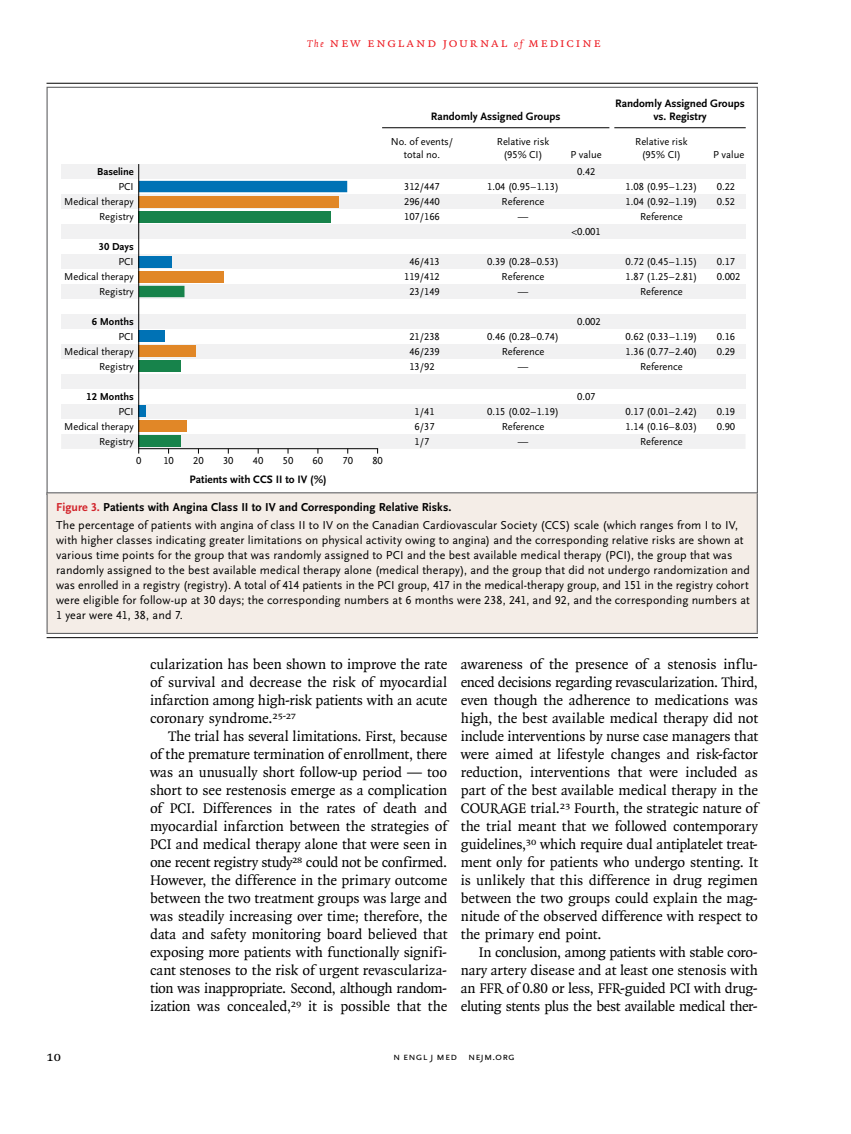
<style>
.page{position:relative;width:851px;height:1134px;background:#fff}
.page>*{position:absolute;margin:0;border:0;box-sizing:border-box;transform-origin:0 0}
.t1{font:15px/18px "OTNEJM Quadraat";letter-spacing:-.01em;color:#000;text-align:justify}
.t2{font:14.25px "OTNEJM Quadraat Cap";color:#000}
.t3{font:13.5px "OTNEJM Quadraat Cap";letter-spacing:.11em;color:#ed1d24}
.t4{font:12px/15px "OTNEJM Scala Sans LF";letter-spacing:.005em;color:#000}
.t5{font:700 11.25px/12.8px "OTNEJM Scala Sans LF";color:#000;text-align:center}
.t6{font:10.8px "OTNEJM Scala Sans LF Cap";letter-spacing:.01em;color:#000}
.t7{font:10.5px/15px "OTNEJM Scala Sans LF";color:#000;text-align:center}
.t8{font:700 10.5px "OTNEJM Scala Sans LF";color:#000}
.s1{font-family:"OTNEJM Quadraat";font-style:italic;font-size:10.5px}
.s2{font-weight:700;color:#d2232a}
.s3{font-weight:700}
</style>
<div class="page">
<hr style="left:46px;top:83px;width:712px;height:1px;background:#000">
<div style="left:61px;top:194px;width:684px;height:15px;background:#f1f1f2"></div>
<div style="left:61px;top:164px;width:684px;height:15px;background:#f1f1f2"></div>
<div style="left:61px;top:224px;width:684px;height:15px;background:#f1f1f2"></div>
<div style="left:61px;top:254px;width:684px;height:15px;background:#f1f1f2"></div>
<div style="left:61px;top:284px;width:684px;height:15px;background:#f1f1f2"></div>
<div style="left:61px;top:314px;width:684px;height:15px;background:#f1f1f2"></div>
<div style="left:61px;top:344px;width:684px;height:15px;background:#f1f1f2"></div>
<div style="left:61px;top:374px;width:684px;height:15px;background:#f1f1f2"></div>
<div style="left:61px;top:404px;width:684px;height:15px;background:#f1f1f2"></div>
<div style="left:61px;top:434px;width:684px;height:15px;background:#f1f1f2"></div>
<hr style="left:139px;top:448px;width:238px;height:1px;background:#000">
<hr style="left:382px;top:127px;width:227px;height:1px;background:#000">
<hr style="left:614px;top:127px;width:131px;height:1px;background:#000">
<div style="left:139px;top:181px;width:208px;height:11px;background:#0072b5"></div>
<div style="left:139px;top:196px;width:200px;height:11px;background:#e18727"></div>
<div style="left:139px;top:211px;width:192px;height:11px;background:#17834b"></div>
<div style="left:139px;top:256px;width:33px;height:11px;background:#0072b5"></div>
<div style="left:139px;top:271px;width:85px;height:11px;background:#e18727"></div>
<svg style="left:139px;top:286px;width:45px;height:11px"></svg>
<div style="left:139px;top:331px;width:26px;height:11px;background:#0072b5"></div>
<div style="left:139px;top:346px;width:57px;height:11px;background:#e18727"></div>
<div style="left:139px;top:361px;width:42px;height:11px;background:#17834b"></div>
<div style="left:139px;top:406px;width:7px;height:11px;background:#0072b5"></div>
<div style="left:139px;top:421px;width:48px;height:11px;background:#e18727"></div>
<div style="left:139px;top:436px;width:42px;height:11px;background:#17834b"></div>
<hr style="left:138px;top:164px;width:1px;height:285px;background:#000">
<div style="left:47px;top:493px;width:710px;height:140px;background:#f4ede7"></div>
<hr style="left:46px;top:493px;width:2px;height:140px;background:#636466">
<hr style="left:756px;top:493px;width:1px;height:140px;background:#636466">
<hr style="left:46px;top:492px;width:711px;height:1px;background:#636466">
<hr style="left:46px;top:633px;width:711px;height:1px;background:#636466">
<hr style="left:47px;top:637px;width:711px;height:1px;background:#000">
<p class="t8" style="left:97px;top:166px;width:38px">Baseline</p>
<p class="t7" style="left:64px;top:179px;width:71px;text-align:right">PCI<br>Medical therapy<br>Registry</p>
<p class="t8" style="left:99px;top:241px;width:36px">30 Days</p>
<p class="t7" style="left:64px;top:254px;width:71px;text-align:right">PCI<br>Medical therapy<br>Registry</p>
<p class="t8" style="left:92px;top:316px;width:43px">6 Months</p>
<p class="t7" style="left:64px;top:329px;width:71px;text-align:right">PCI<br>Medical therapy<br>Registry</p>
<p class="t8" style="left:87px;top:391px;width:49px">12 Months</p>
<p class="t7" style="left:64px;top:404px;width:71px;text-align:right">PCI<br>Medical therapy<br>Registry</p>
<p class="t7" style="left:136px;top:453px;width:7px">0</p>
<p class="t3" style="left:307px;top:35px;width:295px"><span class="s1">The</span> new england journal <span class="s1">of</span> medicine</p>
<p class="t7" style="left:163px;top:453px;width:12px">10</p>
<p class="t7" style="left:193px;top:453px;width:12px">20</p>
<p class="t7" style="left:223px;top:453px;width:12px">30</p>
<p class="t7" style="left:253px;top:453px;width:12px">40</p>
<p class="t7" style="left:283px;top:453px;width:12px">50</p>
<p class="t7" style="left:312px;top:453px;width:12px">60</p>
<p class="t7" style="left:342px;top:453px;width:12px">70</p>
<p class="t7" style="left:372px;top:453px;width:12px">80</p>
<p class="t5" style="left:190px;top:473px;width:139px">Patients with CCS II to IV (%)</p>
<p class="t5" style="left:431px;top:110px;width:131px">Randomly Assigned Groups</p>
<p class="t7" style="left:391px;top:135px;width:64px;line-height:12.8px">No. of events/ total no.</p>
<p class="t7" style="left:497px;top:135px;width:54px;line-height:12.8px">Relative risk (95% CI)</p>
<p class="t7" style="left:404px;top:179px;width:37px;text-align:justify">312/447<br>296/440<br>107/166</p>
<p class="t7" style="left:404px;top:254px;width:37px">46/413<br>119/412<br>23/149</p>
<p class="t7" style="left:409px;top:329px;width:32px;text-align:justify">21/238<br>46/239<br>13/92</p>
<p class="t7" style="left:414px;top:404px;width:22px;text-align:justify">1/41<br>6/37<br>1/7</p>
<p class="t7" style="left:487px;top:179px;width:73px">1.04 (0.95–1.13)<br>Reference<br>—</p>
<p class="t7" style="left:487px;top:254px;width:73px">0.39 (0.28–0.53)<br>Reference<br>—</p>
<p class="t7" style="left:487px;top:329px;width:73px">0.46 (0.28–0.74)<br>Reference<br>—</p>
<p class="t7" style="left:487px;top:404px;width:73px">0.15 (0.02–1.19)<br>Reference<br>—</p>
<p class="t7" style="left:570px;top:147px;width:33px">P value</p>
<p class="t7" style="left:577px;top:164px;width:20px">0.42</p>
<p class="t7" style="left:571px;top:224px;width:31px">&lt;0.001</p>
<p class="t7" style="left:577px;top:314px;width:25px">0.002</p>
<p class="t7" style="left:577px;top:389px;width:20px">0.07</p>
<p class="t5" style="left:615px;top:98px;width:131px">Randomly Assigned Groups vs. Registry</p>
<p class="t7" style="left:635px;top:135px;width:54px;line-height:12.8px">Relative risk (95% CI)</p>
<p class="t7" style="left:625px;top:179px;width:73px">1.08 (0.95–1.23)<br>1.04 (0.92–1.19)<br>Reference</p>
<p class="t7" style="left:625px;top:254px;width:73px">0.72 (0.45–1.15)<br>1.87 (1.25–2.81)<br>Reference</p>
<p class="t7" style="left:625px;top:329px;width:73px">0.62 (0.33–1.19)<br>1.36 (0.77–2.40)<br>Reference</p>
<p class="t7" style="left:625px;top:404px;width:73px">0.17 (0.01–2.42)<br>1.14 (0.16–8.03)<br>Reference</p>
<p class="t7" style="left:713px;top:147px;width:33px">P value</p>
<p class="t7" style="left:716px;top:179px;width:20px;text-align:left">0.22<br>0.52</p>
<p class="t7" style="left:716px;top:254px;width:25px;text-align:left">0.17<br>0.002</p>
<p class="t7" style="left:716px;top:329px;width:20px;text-align:left">0.16<br>0.29</p>
<p class="t7" style="left:716px;top:404px;width:20px;text-align:left">0.19<br>0.90</p>
<p class="t4" style="left:56px;top:498px;width:683px;line-height:18px"><span class="s2">Figure 3.</span> <span class="s3">Patients with Angina Class II to IV and Corresponding Relative Risks.<br></span>The percentage of patients with angina of class II to IV on the Canadian Cardiovascular Society (CCS) scale (which ranges from I to IV,</p>
<p class="t4" style="left:56px;top:532px;width:695px">with higher classes indicating greater limitations on physical activity owing to angina) and the corresponding relative risks are shown at various time points for the group that was randomly assigned to PCI and the best available medical therapy (PCI), the group that was randomly assigned to the best available medical therapy alone (medical therapy), and the group that did not undergo randomization and was enrolled in a registry (registry). A total of 414 patients in the PCI group, 417 in the medical-therapy group, and 151 in the registry cohort were eligible for follow-up at 30 days; the corresponding numbers at 6 months were 238, 241, and 92, and the corresponding numbers at 1 year were 41, 38, and 7.</p>
<p class="t1" style="left:150px;top:655px;width:299px">cularization has been shown to improve the rate of survival and decrease the risk of myocardial infarction among high-risk patients with an acute coronary syndrome.<sup>25-27</sup></p>
<p class="t1" style="left:150px;top:727px;width:299px;text-indent:18px">The trial has several limitations. First, because of the premature termination of enrollment, there was an unusually short follow-up period — too short to see restenosis emerge as a complication of PCI. Differences in the rates of death and myocardial infarction between the strategies of PCI and medical therapy alone that were seen in one recent registry study<sup>28</sup> could not be confirmed.<br>However, the difference in the primary outcome between the two treatment groups was large and was steadily increasing over time; therefore, the data and safety monitoring board believed that exposing more patients with functionally signifi&shy;cant stenoses to the risk of urgent revasculariza&shy;tion was inappropriate. Second, although random&shy;ization was concealed,<sup>29</sup> it is possible that the</p>
<p class="t1" style="left:461px;top:655px;width:299px">awareness of the presence of a stenosis influ&shy;enced decisions regarding revascularization. Third, even though the adherence to medications was high, the best available medical therapy did not include interventions by nurse case managers that were aimed at lifestyle changes and risk-factor reduction, interventions that were included as part of the best available medical therapy in the COURAGE trial.<sup>23</sup> Fourth, the strategic nature of the trial meant that we followed contemporary guidelines,<sup>30</sup> which require dual antiplatelet treat&shy;ment only for patients who undergo stenting. It is unlikely that this difference in drug regimen between the two groups could explain the mag&shy;nitude of the observed difference with respect to the primary end point.</p>
<p class="t1" style="left:461px;top:943px;width:298px;text-indent:18px">In conclusion, among patients with stable coro&shy;nary artery disease and at least one stenosis with an FFR of 0.80 or less, FFR-guided PCI with drug&shy;eluting stents plus the best available medical ther-</p>
<p class="t2" style="left:46px;top:1048px;width:16px">10</p>
<p class="t6" style="left:393px;top:1050px;width:123px">n engl j med nejm.org</p>
</div>
